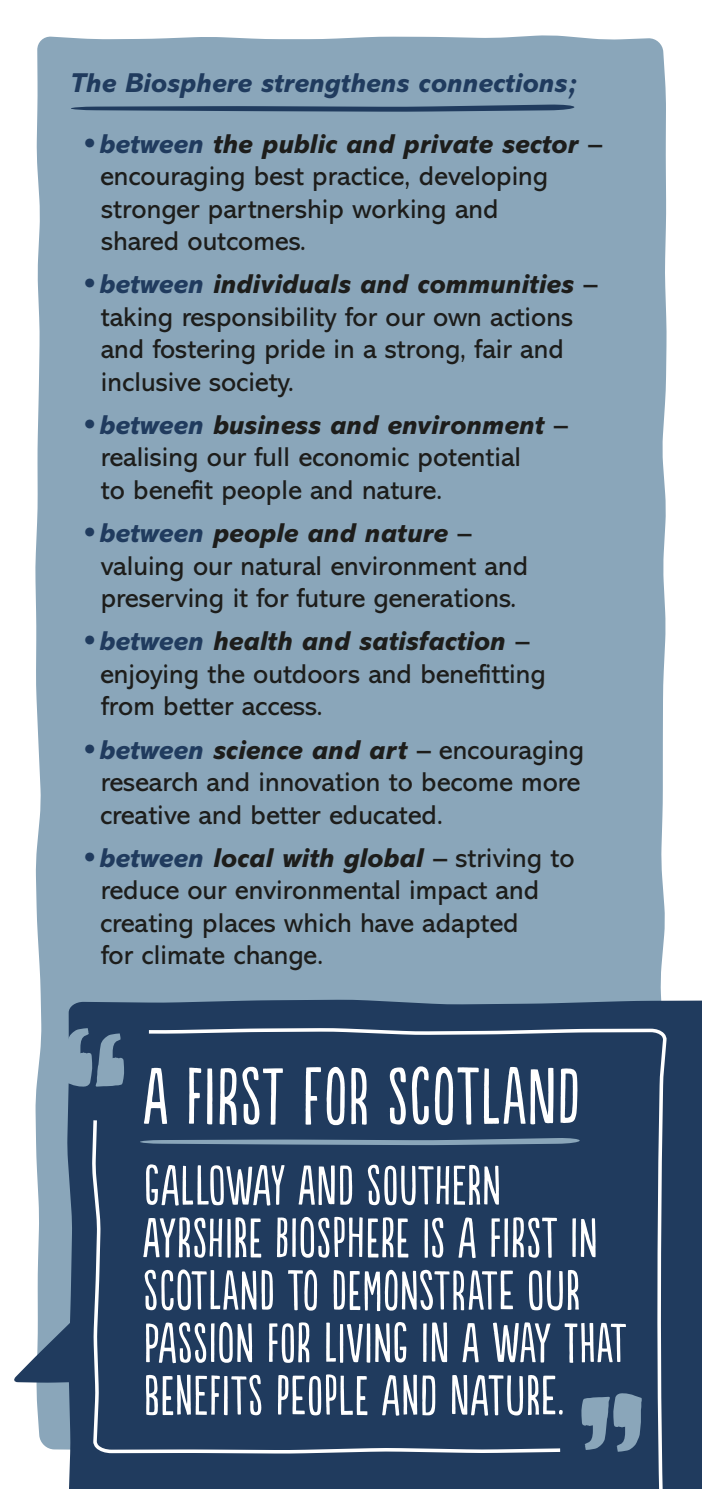
<style>
.page{position:relative;width:702px;height:1489px;background:#fff}
.page>*{position:absolute;margin:0;border:0;box-sizing:border-box;transform-origin:0 0}
.t1{font:75px "Populaire";letter-spacing:.025em;color:#fff}
.t2{font:52.5px/52.5px "Populaire";letter-spacing:.025em;color:#fff}
.t3{font:27.5px/32.5px "Abadi PL";color:#1d1d1b}
.t4{font:27.5px "Abadi Extra Bold Italic PL";color:#203b5e}
.s1{font-family:"Abadi Extra Bold Italic PL";color:#203b5e}
.s2{font-family:"Abadi Extra Bold Italic PL"}
</style>
<div class="page">
<div style="left:35px;top:35px;width:631px;height:1415px;background:#8aa6ba"></div>
<svg style="left:71px;top:104px;width:503px;height:8px"></svg>
<div style="left:67px;top:999px;width:635px;height:489px;background:#203b5e"></div>
<svg style="left:91px;top:948px;width:472px;height:540px"></svg>
<svg style="left:64px;top:1028px;width:60px;height:58px"></svg>
<div style="left:145px;top:1026px;width:523px;height:462px;background:#203b5e"></div>
<svg style="left:14px;top:1310px;width:71px;height:72px"></svg>
<svg style="left:140px;top:1137px;width:439px;height:8px"></svg>
<p class="t4" style="left:70px;top:67px;width:507px">The Biosphere strengthens connections ;</p>
<p class="t3" style="left:100px;top:127px;width:502px;text-indent:-19px"><span class="s1">•between</span> <span class="s2">the public and private sector – </span>encouraging best practice, developing stronger partnership working and<br>shared outcomes.</p>
<p class="t3" style="left:101px;top:268px;width:497px;text-indent:-19px"><span class="s1">•between</span> <span class="s2">individuals and communities – </span>taking responsibility for our own actions and fostering pride in a strong, fair and inclusive society.</p>
<p class="t3" style="left:101px;top:409px;width:467px;text-indent:-19px"><span class="s1">•between</span> <span class="s2">business and environment – </span>realising our full economic potential<br>to benefit people and nature.</p>
<p class="t3" style="left:101px;top:517px;width:429px;text-indent:-19px"><span class="s1">•between</span> <span class="s2">people and nature – </span>valuing our natural environment and preserving it for future generations.</p>
<p class="t3" style="left:100px;top:625px;width:447px;text-indent:-19px"><span class="s1">•between</span> <span class="s2">health and satisfaction – </span>enjoying the outdoors and benefitting from better access.</p>
<p class="t3" style="left:100px;top:733px;width:485px;text-indent:-19px"><span class="s1">•between</span> <span class="s2">science and art –</span> encouraging research and innovation to become more creative and better educated.</p>
<p class="t3" style="left:100px;top:841px;width:476px;text-indent:-19px"><span class="s1">•between</span> <span class="s2">local with global –</span> striving to reduce our environmental impact and creating places which have adapted<br>for climate change.</p>
<p class="t1" style="left:143px;top:1056px;width:314px">A FIRST FOR SCOTLAN</p>
<p class="t1" style="left:558px;top:1056px;width:23px">D</p>
<p class="t2" style="left:143px;top:1162px;width:484px">GALLOWAY AND SOUTHERN<br>AYRSHIRE BIOSPHERE IS A FIRST IN<br>SCOTLAND TO DEMONSTRATE OUR<br>PASSION FOR LIVING IN A WAY THAT<br>BENEFITS PEOPLE AND NATURE.</p>
</div>
